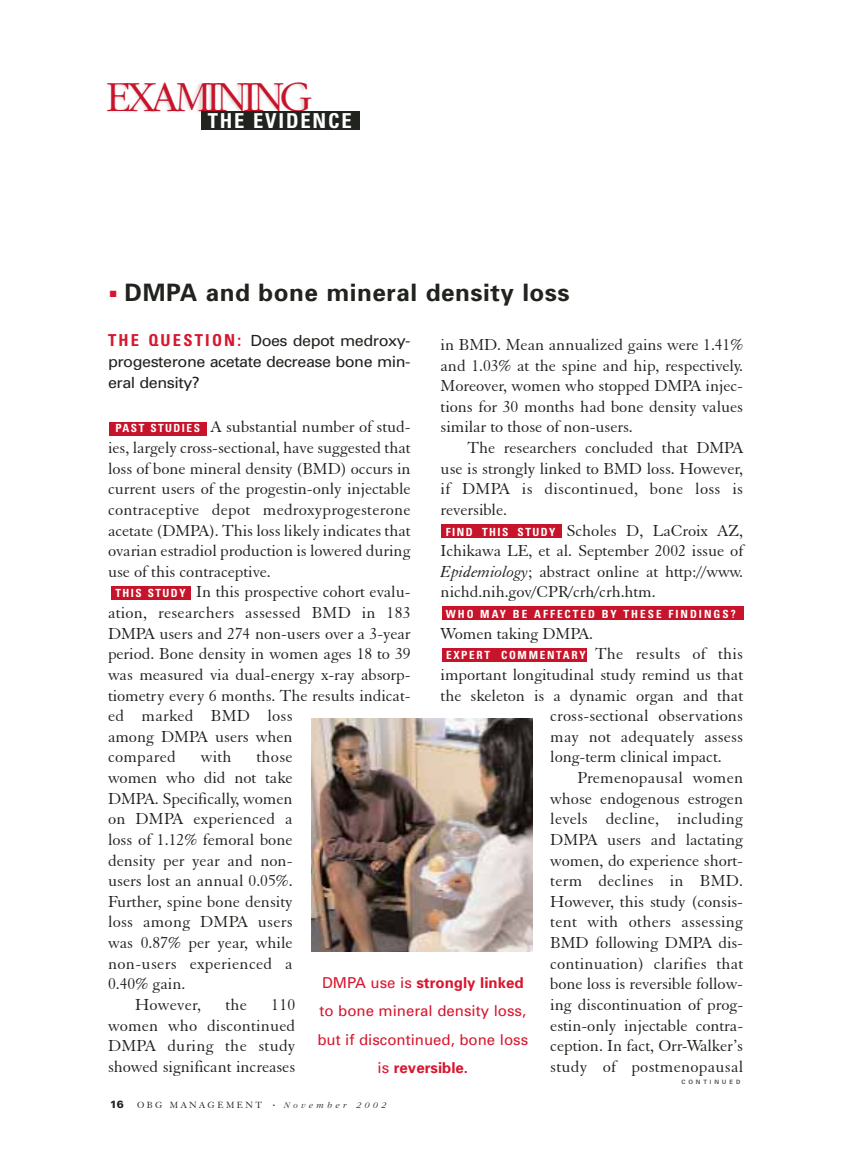
<style>
.page{position:relative;width:851px;height:1161px;background:#fff}
.page>*{position:absolute;margin:0;border:0;box-sizing:border-box;transform-origin:0 0}
.t1{font:300 44.7px "Garamond";letter-spacing:-.1em;color:#c7142a}
.t2{font:700 24px "Univers";letter-spacing:.02em;color:#20231e}
.t3{font:700 condensed 20.55px "Univers";letter-spacing:.09em;color:#fff}
.t4{font:17.25px/20.7px "Elegant Garamond BT";letter-spacing:-.005em;color:#20231e;text-align:justify}
.t5{font:17.25px "Elegant Garamond BT";letter-spacing:.015em;color:#20231e}
.t6{font:17.25px "Elegant Garamond BT";letter-spacing:.02em;color:#20231e}
.t7{font:15.3px/21px "Univers";letter-spacing:-.03em;color:#20231e;text-align:justify;scale:1.05 1}
.t8{font:15px/28.5px "Univers";color:#d7172f;text-align:center}
.t9{font:700 condensed 11.25px "Univers";letter-spacing:.175em;color:#fff}
.t10{font:700 condensed 11.25px "Univers";letter-spacing:.15em;color:#fff}
.t11{font:900 10.5px "Univers";color:#20231e}
.t12{font:9.75px "Elegant Garamond BT";letter-spacing:.25em;color:#20231e}
.t13{font:700 6px "Univers";letter-spacing:.47em;color:#575e5c}
.s1{font-weight:700;font-stretch:condensed;font-size:16.5px;color:#d7172f}
.s2{font-family:"Univers";font-weight:700;font-stretch:condensed;font-size:11.25px;color:#fff}
.s3{font-style:italic}
.s4{font-family:"Elegant Garamond BT";font-weight:400;font-stretch:normal;font-size:17.25px;color:#20231e}
.s5{font-weight:700}
.s6{font-family:"Janson Text";font-size:4.5px}
.s7{font-family:"Garamond";font-weight:300;font-style:italic;font-size:9px}
</style>
<div class="page">
<img style="left:108px;top:83px;width:200px;height:29px">
<div style="left:111px;top:586px;width:79px;height:14px;background:#c7142a"></div>
<div style="left:441px;top:524px;width:120px;height:14px;background:#c7142a"></div>
<div style="left:442px;top:648px;width:145px;height:14px;background:#c7142a"></div>
<div style="left:442px;top:606px;width:301px;height:14px;background:#c7142a"></div>
<div style="left:110px;top:422px;width:97px;height:13px;background:#c7142a"></div>
<div style="left:201px;top:111px;width:159px;height:19px;background:#20231e"></div>
<img style="left:312px;top:718px;width:220px;height:234px">
<h1 class="t1" style="left:106px;top:80px;width:208px">EXAMINING</h1>
<p class="t3" style="left:208px;top:113px;width:145px">THE EVIDENCE</p>
<h2 class="t2" style="left:110px;top:283px;width:461px"><sup>■</sup> DMPA and bone mineral density loss</h2>
<p class="t7" style="left:108px;top:332px;width:290px"><span class="s1">T H E Q U E S T I O N :</span> Does depot medroxy&shy;progesterone acetate decrease bone min&shy;eral density?</p>
<p class="t4" style="left:115px;top:418px;width:297px"><span class="s2">PAST STUDIES</span> A substantial number of stud-</p>
<p class="t4" style="left:108px;top:439px;width:304px">ies, largely cross-sectional, have suggested that</p>
<p class="t4" style="left:108px;top:460px;width:304px">loss of bone mineral density (BMD) occurs in</p>
<p class="t4" style="left:108px;top:480px;width:304px">current users of the progestin-only injectable</p>
<p class="t5" style="left:108px;top:504px;width:304px">contraceptive depot medroxyprogesterone</p>
<p class="t4" style="left:108px;top:522px;width:304px">acetate (DMPA). This loss likely indicates that</p>
<p class="t4" style="left:108px;top:542px;width:304px">ovarian estradiol production is lowered during</p>
<p class="t4" style="left:108px;top:563px;width:164px">use of this contraceptive.</p>
<p class="t4" style="left:115px;top:583px;width:297px"><span class="s2">THIS STUDY</span> In this prospective cohort evalu-</p>
<p class="t5" style="left:108px;top:607px;width:304px">ation, researchers assessed BMD in 183</p>
<p class="t4" style="left:108px;top:625px;width:304px">DMPA users and 274 non-users over a 3-year</p>
<p class="t4" style="left:108px;top:645px;width:304px">period. Bone density in women ages 18 to 39</p>
<p class="t4" style="left:108px;top:666px;width:304px">was measured via dual-energy x-ray absorp-</p>
<p class="t4" style="left:108px;top:687px;width:304px">tiometry every 6 months. The results indicat-</p>
<p class="t5" style="left:108px;top:710px;width:186px">ed marked BMD loss</p>
<p class="t4" style="left:108px;top:728px;width:186px">among DMPA users when</p>
<p class="t5" style="left:108px;top:751px;width:69px">compared</p>
<p class="t4" style="left:201px;top:748px;width:32px">with</p>
<p class="t4" style="left:256px;top:748px;width:38px">those</p>
<p class="t4" style="left:108px;top:769px;width:186px">women who did not take</p>
<p class="t4" style="left:108px;top:790px;width:186px">DMPA. Specifically, women</p>
<p class="t5" style="left:108px;top:813px;width:186px">on DMPA experienced a</p>
<p class="t4" style="left:108px;top:831px;width:186px">loss of 1.12% femoral bone</p>
<p class="t4" style="left:108px;top:852px;width:186px">density per year and non-</p>
<p class="t4" style="left:108px;top:872px;width:186px">users lost an annual 0.05%.</p>
<p class="t4" style="left:108px;top:893px;width:186px">Further, spine bone density</p>
<p class="t5" style="left:108px;top:916px;width:186px">loss among DMPA users</p>
<p class="t4" style="left:108px;top:934px;width:186px">was 0.87% per year, while</p>
<p class="t6" style="left:108px;top:957px;width:186px">non-users experienced a</p>
<p class="t4" style="left:108px;top:975px;width:79px">0.40% gain.</p>
<p class="t5" style="left:135px;top:999px;width:67px">However,</p>
<p class="t4" style="left:225px;top:996px;width:23px">the</p>
<p class="t4" style="left:440px;top:336px;width:304px">in BMD. Mean annualized gains were 1.41% and 1.03% at the spine and hip, respectively.<br>Moreover, women who stopped DMPA injec&shy;tions for 30 months had bone density values similar to those of non-users.</p>
<p class="t4" style="left:467px;top:439px;width:277px">The researchers concluded that DMPA</p>
<p class="t4" style="left:440px;top:460px;width:304px">use is strongly linked to BMD loss. However,</p>
<p class="t5" style="left:440px;top:483px;width:304px">if DMPA is discontinued, bone loss is</p>
<p class="t4" style="left:440px;top:501px;width:68px">reversible.</p>
<p class="t4" style="left:446px;top:522px;width:299px"><span class="s2">FIND THIS STUDY</span> Scholes D, LaCroix AZ,</p>
<p class="t4" style="left:440px;top:542px;width:304px">Ichikawa LE, et al. September 2002 issue of</p>
<p class="t4" style="left:440px;top:563px;width:304px"><span class="s3">Epidemiology</span>; abstract online at http://www.</p>
<p class="t4" style="left:440px;top:583px;width:217px">nichd.nih.gov/CPR/crh/crh.htm.</p>
<p class="t9" style="left:446px;top:610px;width:291px">WHO MAY BE AFFECTED BY THESE FINDINGS?</p>
<p class="t4" style="left:440px;top:625px;width:154px">Women taking DMPA.</p>
<p class="t10" style="left:446px;top:651px;width:299px">EXPERT COMMENTARY <span class="s4">The results of this</span></p>
<p class="t4" style="left:440px;top:666px;width:304px">important longitudinal study remind us that</p>
<p class="t4" style="left:440px;top:687px;width:304px">the skeleton is a dynamic organ and that</p>
<p class="t4" style="left:550px;top:707px;width:194px">cross-sectional observations</p>
<p class="t4" style="left:550px;top:728px;width:194px">may not adequately assess</p>
<p class="t4" style="left:550px;top:748px;width:173px">long-term clinical impact.</p>
<p class="t4" style="left:577px;top:769px;width:167px">Premenopausal women</p>
<p class="t4" style="left:550px;top:790px;width:194px">whose endogenous estrogen</p>
<p class="t5" style="left:550px;top:813px;width:194px">levels decline, including</p>
<p class="t4" style="left:550px;top:831px;width:194px">DMPA users and lactating</p>
<p class="t4" style="left:550px;top:852px;width:194px">women, do experience short-</p>
<p class="t5" style="left:550px;top:875px;width:194px">term declines in BMD.</p>
<p class="t4" style="left:550px;top:893px;width:194px">However, this study (consis-</p>
<p class="t5" style="left:550px;top:916px;width:194px">tent with others assessing</p>
<p class="t4" style="left:550px;top:934px;width:194px">BMD following DMPA dis-</p>
<p class="t4" style="left:550px;top:955px;width:194px">continuation) clarifies that</p>
<p class="t4" style="left:550px;top:975px;width:194px">bone loss is reversible follow-</p>
<p class="t4" style="left:550px;top:996px;width:194px">ing discontinuation of prog-</p>
<p class="t4" style="left:550px;top:1017px;width:194px">estin-only injectable contra-</p>
<p class="t4" style="left:550px;top:1037px;width:194px">ception. In fact, Orr-Walker’s</p>
<p class="t5" style="left:550px;top:1060px;width:194px">study of postmenopausal</p>
<p class="t8" style="left:317px;top:970px;width:212px">DMPA use is <span class="s5">strongly linked </span>to bone mineral density loss, but if discontinued, bone loss is <span class="s5">reversible.</span></p>
<p class="t4" style="left:108px;top:996px;width:189px;text-indent:163px">110 women who discontinued DMPA during the study showed significant increases</p>
<p class="t11" style="left:110px;top:1100px;width:16px">16</p>
<p class="t12" style="left:137px;top:1101px;width:250px">OBG MANAGEMENT <span class="s6">•</span> <span class="s7">November 2002</span></p>
<p class="t13" style="left:681px;top:1080px;width:60px">CONTINUED</p>
</div>
